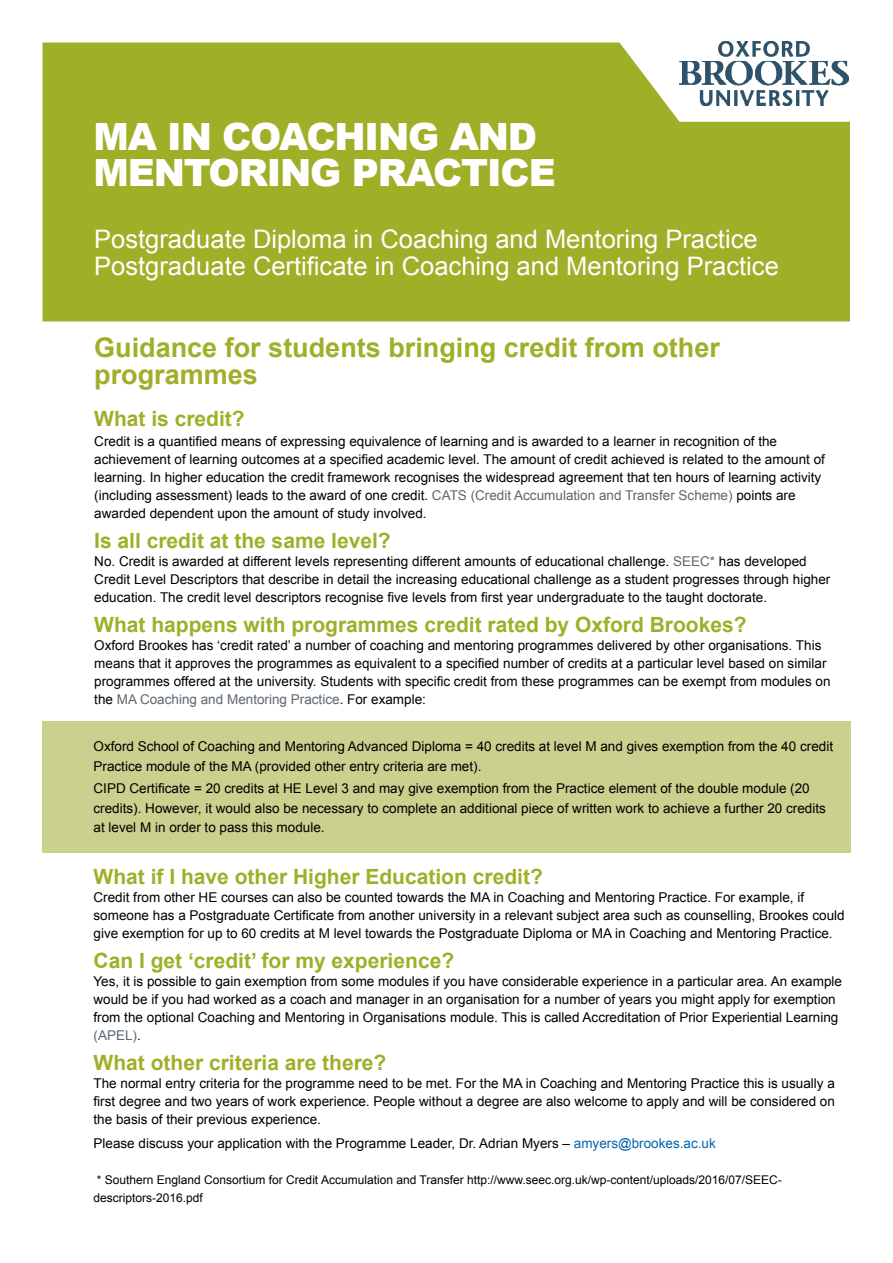
<style>
.page{position:relative;width:893px;height:1263px;background:#fff}
.page>*{position:absolute;margin:0;border:0;box-sizing:border-box;transform-origin:0 0}
.t1{font:900 37.5px/36px "Arial";letter-spacing:-.03em;color:#fff}
.t2{font:700 27px/27px "Arial";color:#a0af28}
.t3{font:25.5px/27px "Arial";color:#fff}
.t4{font:700 21px "Arial";color:#a0af28}
.t5{font:13.5px/18px "Arial";color:#000}
.t6{font:12px/18px "Arial";color:#000}
.s1{color:#5c6771}
.s2{color:#0365b1}
</style>
<div class="page">
<div style="left:43px;top:43px;width:807px;height:278px;background:#a0af28"></div>
<img style="left:679px;top:42px;width:170px;height:63px">
<div style="left:43px;top:721px;width:808px;height:132px;background:#cad08d"></div>
<h1 class="t1" style="left:94px;top:118px;width:464px">MA IN COACHING AND<br>MENTORING PRACTICE</h1>
<h3 class="t3" style="left:94px;top:226px;width:686px">Postgraduate Diploma in Coaching and Mentoring Practice<br>Postgraduate Certificate in Coaching and Mentoring Practice</h3>
<h2 class="t2" style="left:94px;top:335px;width:627px">Guidance for students bringing credit from other programmes</h2>
<h3 class="t4" style="left:94px;top:405px;width:152px">What is credit?</h3>
<p class="t5" style="left:94px;top:432px;width:732px">Credit is a quantified means of expressing equivalence of learning and is awarded to a learner in recognition of the achievement of learning outcomes at a specified academic level. The amount of credit achieved is related to the amount of learning. In higher education the credit framework recognises the widespread agreement that ten hours of learning activity (including assessment) leads to the award of one credit. <span class="s1">CATS (Credit Accumulation and Transfer Scheme)</span> points are awarded dependent upon the amount of study involved.</p>
<h3 class="t4" style="left:94px;top:526px;width:298px">Is all credit at the same level?</h3>
<p class="t5" style="left:94px;top:552px;width:738px">No. Credit is awarded at different levels representing different amounts of educational challenge. <span class="s1">SEEC*</span> has developed<br>Credit Level Descriptors that describe in detail the increasing educational challenge as a student progresses through higher education. The credit level descriptors recognise five levels from first year undergraduate to the taught doctorate.</p>
<h3 class="t4" style="left:94px;top:610px;width:654px">What happens with programmes credit rated by Oxford Brookes?</h3>
<p class="t5" style="left:94px;top:636px;width:738px">Oxford Brookes has ‘credit rated’ a number of coaching and mentoring programmes delivered by other organisations. This means that it approves the programmes as equivalent to a specified number of credits at a particular level based on similar programmes offered at the university. Students with specific credit from these programmes can be exempt from modules on the <span class="s1">MA Coaching and Mentoring Practice</span>. For example:</p>
<p class="t5" style="left:94px;top:737px;width:741px;line-height:19.5px">Oxford School of Coaching and Mentoring Advanced Diploma = 40 credits at level M and gives exemption from the 40 credit<br>Practice module of the MA (provided other entry criteria are met).</p>
<p class="t5" style="left:94px;top:779px;width:734px;line-height:19.5px">CIPD Certificate = 20 credits at HE Level 3 and may give exemption from the Practice element of the double module (20 credits). However, it would also be necessary to complete an additional piece of written work to achieve a further 20 credits at level M in order to pass this module.</p>
<h3 class="t4" style="left:94px;top:862px;width:451px">What if I have other Higher Education credit?</h3>
<p class="t5" style="left:94px;top:888px;width:753px">Credit from other HE courses can also be counted towards the MA in Coaching and Mentoring Practice. For example, if someone has a Postgraduate Certificate from another university in a relevant subject area such as counselling, Brookes could give exemption for up to 60 credits at M level towards the Postgraduate Diploma or MA in Coaching and Mentoring Practice.</p>
<h3 class="t4" style="left:94px;top:946px;width:362px">Can I get ‘credit’ for my experience?</h3>
<p class="t5" style="left:94px;top:972px;width:750px">Yes, it is possible to gain exemption from some modules if you have considerable experience in a particular area. An example would be if you had worked as a coach and manager in an organisation for a number of years you might apply for exemption from the optional Coaching and Mentoring in Organisations module. This is called Accreditation of Prior Experiential Learning <span class="s1">(APEL)</span>.</p>
<h3 class="t4" style="left:94px;top:1048px;width:294px">What other criteria are there?</h3>
<p class="t5" style="left:94px;top:1074px;width:743px;text-align:justify">The normal entry criteria for the programme need to be met. For the MA in Coaching and Mentoring Practice this is usually a first degree and two years of work experience. People without a degree are also welcome to apply and will be considered on the basis of their previous experience.</p>
<p class="t5" style="left:94px;top:1134px;width:624px">Please discuss your application with the Programme Leader, Dr. Adrian Myers – <span class="s2">amyers@brookes.ac.uk</span></p>
<p class="t6" style="left:94px;top:1170px;width:690px">* Southern England Consortium for Credit Accumulation and Transfer http://www.seec.org.uk/wp-content/uploads/2016/07/SEEC&shy;descriptors-2016.pdf</p>
</div>
